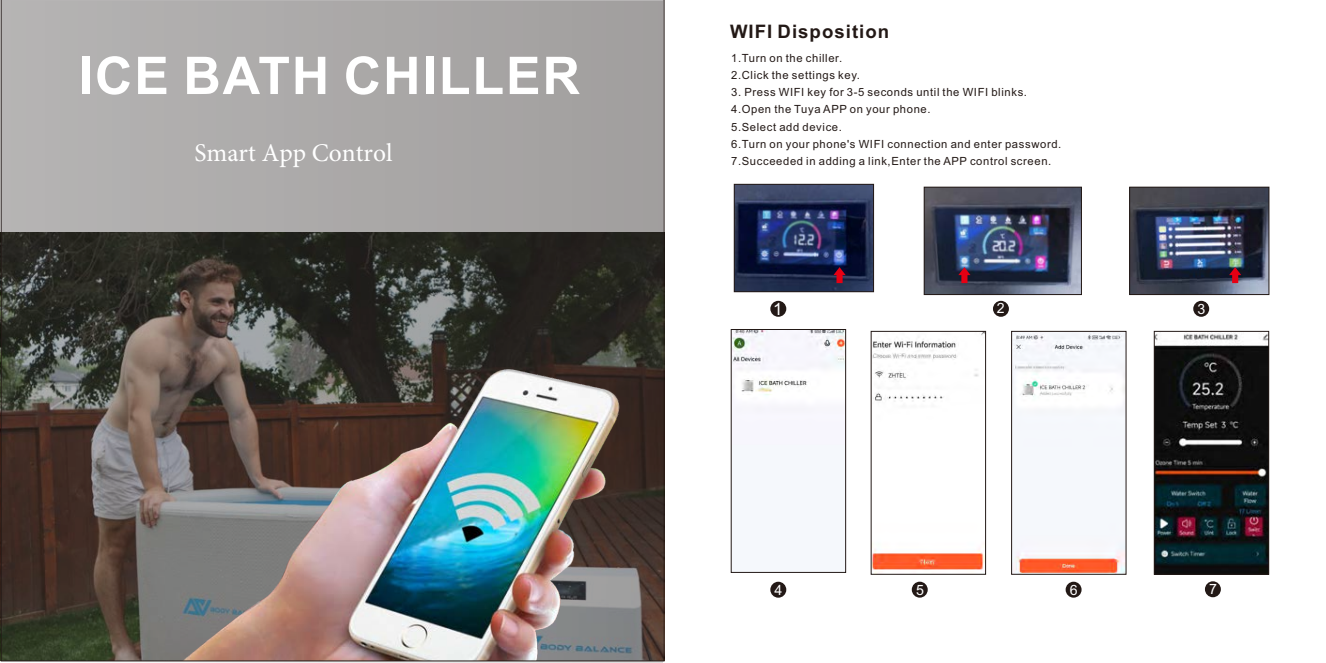
<style>
.page{position:relative;width:1326px;height:663px;background:#fff}
.page>*{position:absolute;margin:0;border:0;box-sizing:border-box;transform-origin:0 0}
.t1{font:700 52px "Arial";letter-spacing:.035em;color:#fff}
.t2{font:25.5px "Minion Pro";color:#fff}
.t3{font:700 18.62px "Arial";letter-spacing:.055em;color:#231916}
.t4{font:17px "Arial";color:#fff}
.t5{font:14.25px "Arial";color:#fff}
.t6{font:11.25px/17.1px "Arial";letter-spacing:.055em;color:#231916}
</style>
<div class="page">
<img style="left:733px;top:331px;width:110px;height:81px">
<img style="left:1px;top:0;width:663px;height:661px">
<img style="left:736px;top:186px;width:135px;height:104px">
<div style="left:734px;top:184px;width:139px;height:108px;border:1px solid #231916"></div>
<img style="left:925px;top:189px;width:154px;height:104px">
<div style="left:923px;top:187px;width:158px;height:108px;border:1px solid #231916"></div>
<img style="left:1131px;top:189px;width:135px;height:104px">
<div style="left:1129px;top:187px;width:139px;height:108px;border:1px solid #231916"></div>
<div style="left:770px;top:301px;width:16px;height:16px;background:#231916;border-radius:50%"></div>
<div style="left:992px;top:301px;width:16px;height:16px;background:#231916;border-radius:50%"></div>
<div style="left:1193px;top:301px;width:15px;height:16px;background:#231916;border-radius:50%"></div>
<div style="left:770px;top:581px;width:16px;height:16px;background:#231916;border-radius:50%"></div>
<div style="left:911px;top:581px;width:16px;height:16px;background:#231916;border-radius:50%"></div>
<div style="left:1065px;top:581px;width:16px;height:16px;background:#231916;border-radius:50%"></div>
<div style="left:1204px;top:581px;width:16px;height:16px;background:#231916;border-radius:50%"></div>
<img style="left:872px;top:333px;width:111px;height:237px">
<img style="left:1013px;top:333px;width:111px;height:239px">
<div style="left:1011px;top:331px;width:115px;height:243px;border:1px solid #231916"></div>
<img style="left:1155px;top:333px;width:111px;height:239px">
<div style="left:1153px;top:331px;width:115px;height:243px;border:1px solid #231916"></div>
<svg style="left:1228px;top:267px;width:13px;height:16px"></svg>
<svg style="left:958px;top:267px;width:12px;height:16px"></svg>
<svg style="left:833px;top:267px;width:12px;height:16px"></svg>
<h1 class="t1" style="left:79px;top:56px;width:503px">ICE BATH CHILLER</h1>
<h2 class="t2" style="left:194px;top:137px;width:199px">Smart App Control</h2>
<h3 class="t3" style="left:730px;top:24px;width:161px">WIFI Disposition</h3>
<p class="t6" style="left:731px;top:50px;width:130px">1.Turn on the chiller.<br>2.Click the settings key.</p>
<p class="t6" style="left:731px;top:85px;width:332px">3. Press WIFI key for 3-5 seconds until the WIFI blinks.<br>4.Open the Tuya APP on your phone.<br>5.Select add device.<br>6.Turn on your phone's WIFI connection and enter password.<br>7.Succeeded in adding a link,Enter the APP control screen.</p>
<h3 class="t4" style="left:773px;top:302px;width:11px">1</h3>
<p class="t5" style="left:996px;top:303px;width:9px">2</p>
<p class="t5" style="left:1197px;top:303px;width:9px">3</p>
<p class="t5" style="left:774px;top:584px;width:9px">4</p>
<p class="t5" style="left:915px;top:584px;width:9px">5</p>
<p class="t5" style="left:1069px;top:584px;width:9px">6</p>
<p class="t5" style="left:1208px;top:584px;width:9px">7</p>
</div>
